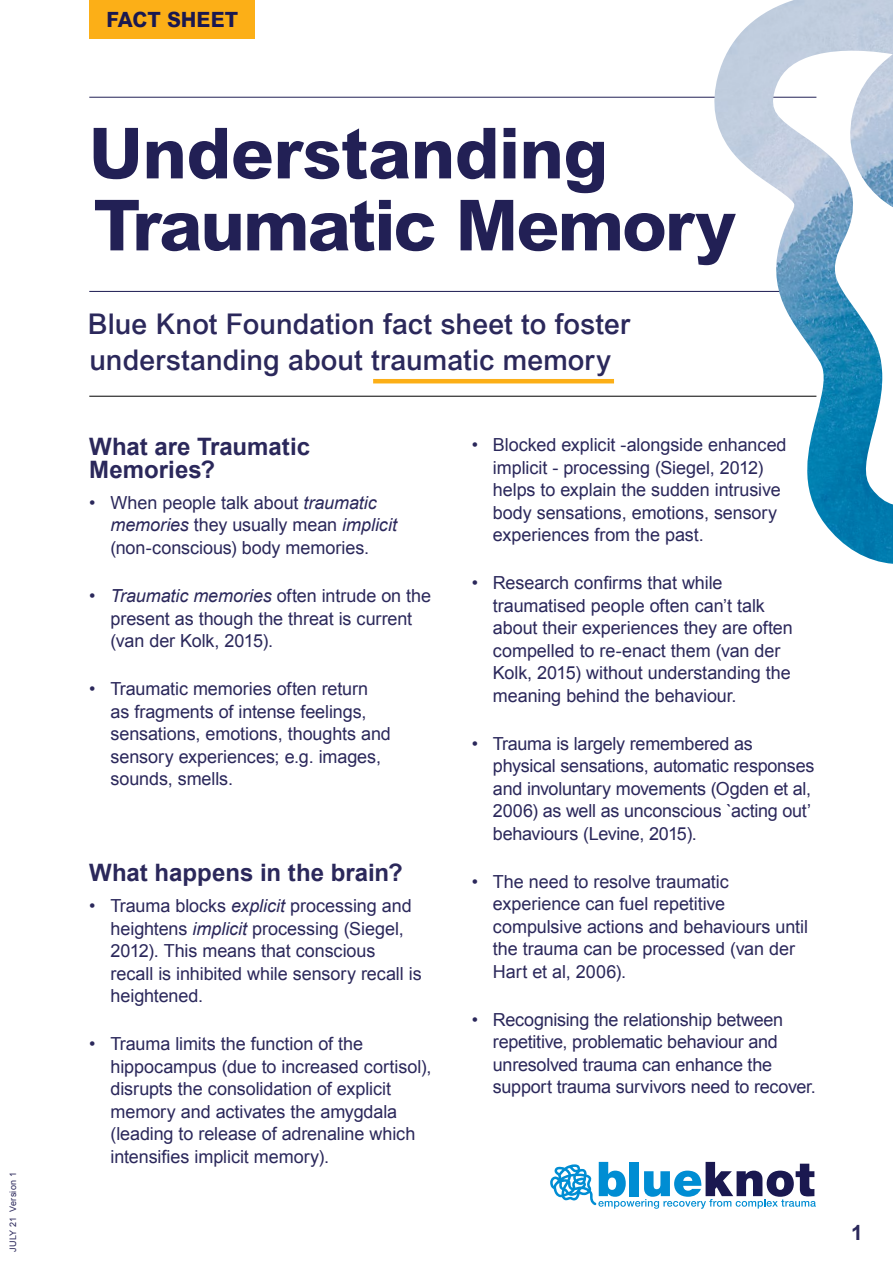
<style>
.page{position:relative;width:893px;height:1263px;background:#fff}
.page>*{position:absolute;margin:0;border:0;box-sizing:border-box;transform-origin:0 0}
.t1{font:800 70.5px/72px "Arial";letter-spacing:-.015em;color:#222055}
.t2{font:500 28.5px/36px "Arial";letter-spacing:.005em;color:#2b285b}
.t3{font:700 24px/22.5px "Arial";color:#2b285b}
.t4{font:800 21px "Arial";color:#1a1850;scale:.96 1}
.t5{font:700 21px "Arial";color:#2b285b}
.t6{font:18px/22.5px "Arial";letter-spacing:-.005em;color:#2b285b}
.t7{font:9px "Arial";letter-spacing:.03em;color:#2b285b}
.s1{font-style:italic}
</style>
<div class="page">
<hr style="left:89px;top:291px;width:727px;height:1px;background:#1a1850">
<hr style="left:89px;top:396px;width:727px;height:1px;background:#000">
<hr style="left:89px;top:97px;width:727px;height:1px;background:#222055">
<hr style="left:373px;top:379px;width:241px;height:4px;background:#fcaf17">
<img style="left:711px;top:0;width:182px;height:564px">
<div style="left:89px;top:0;width:166px;height:38px;background:#fcaf17"></div>
<svg style="left:550px;top:1162px;width:266px;height:47px"></svg>
<p class="t7" style="left:7px;top:1252px;width:81px;rotate:-90deg">JULY 21 Version 1</p>
<p class="t4" style="left:106px;top:7px;width:139px">FACT SHEET</p>
<h1 class="t1" style="left:88px;top:117px;width:649px">Understanding<br>Traumatic Memory</h1>
<h2 class="t2" style="left:88px;top:306px;width:544px">Blue Knot Foundation fact sheet to foster understanding about traumatic memory</h2>
<h3 class="t3" style="left:89px;top:437px;width:222px">What are Traumatic<br>Memories?</h3>
<p class="t6" style="left:111px;top:492px;width:288px;text-indent:-21px">• When people talk about <span class="s1">traumatic memories</span> they usually mean <span class="s1">implicit </span>(non-conscious) body memories.</p>
<p class="t6" style="left:111px;top:585px;width:322px;text-indent:-21px">• <span class="s1">Traumatic memories</span> often intrude on the present as though the threat is current (van der Kolk, 2015).</p>
<p class="t6" style="left:111px;top:678px;width:282px;text-indent:-21px">• Traumatic memories often return as fragments of intense feelings, sensations, emotions, thoughts and sensory experiences; e.g. images, sounds, smells.</p>
<h3 class="t3" style="left:89px;top:862px;width:315px">What happens in the brain?</h3>
<p class="t6" style="left:111px;top:895px;width:313px;text-indent:-21px">• Trauma blocks <span class="s1">explicit</span> processing and heightens <span class="s1">implicit</span> processing (Siegel, 2012). This means that conscious recall is inhibited while sensory recall is heightened.</p>
<p class="t6" style="left:111px;top:1033px;width:322px;text-indent:-21px">• Trauma limits the function of the hippocampus (due to increased cortisol), disrupts the consolidation of explicit memory and activates the amygdala (leading to release of adrenaline which intensifies implicit memory).</p>
<p class="t6" style="left:493px;top:434px;width:295px;text-indent:-21px">• Blocked explicit -alongside enhanced implicit - processing (Siegel, 2012) helps to explain the sudden intrusive body sensations, emotions, sensory experiences from the past.</p>
<p class="t6" style="left:493px;top:572px;width:301px;text-indent:-21px">• Research confirms that while traumatised people often can’t talk about their experiences they are often compelled to re-enact them (van der Kolk, 2015) without understanding the meaning behind the behaviour.</p>
<p class="t6" style="left:493px;top:732px;width:323px;text-indent:-21px">• Trauma is largely remembered as physical sensations, automatic responses and involuntary movements (Ogden et al, 2006) as well as unconscious `acting out’ behaviours (Levine, 2015).</p>
<p class="t6" style="left:493px;top:870px;width:317px;text-indent:-21px">• The need to resolve traumatic experience can fuel repetitive compulsive actions and behaviours until the trauma can be processed (van der<br>Hart et al, 2006).</p>
<p class="t6" style="left:493px;top:1008px;width:324px;text-indent:-21px">• Recognising the relationship between repetitive, problematic behaviour and unresolved trauma can enhance the support trauma survivors need to recover.</p>
<p class="t5" style="left:851px;top:1218px;width:13px">1</p>
</div>
